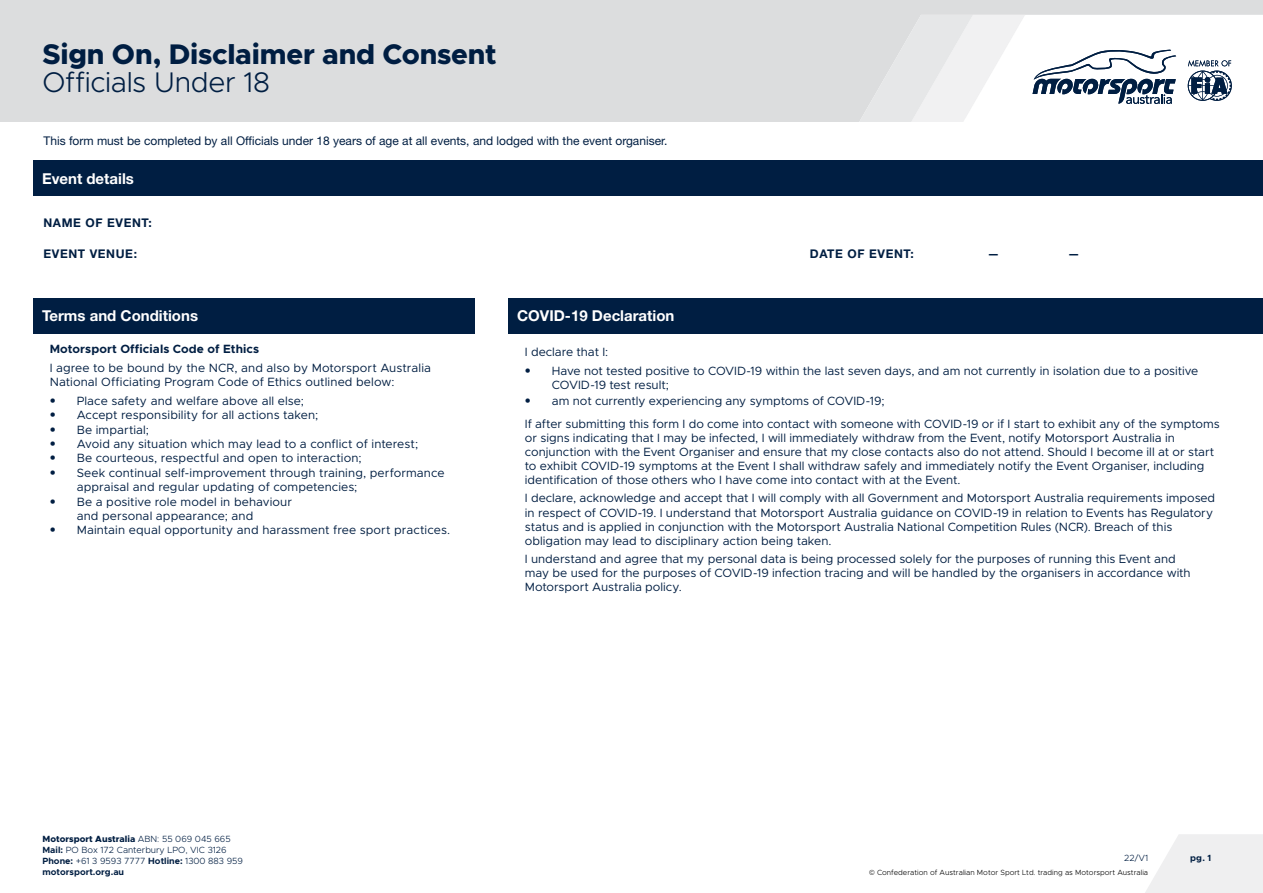
<style>
.page{position:relative;width:1263px;height:893px;background:#fff}
.page>*{position:absolute;margin:0;border:0;box-sizing:border-box;transform-origin:0 0}
.t1{font:800 28.5px "Metropolis";letter-spacing:-.005em;color:#001e42}
.t2{font:300 28.5px "Metropolis";letter-spacing:-.01em;color:#001e42}
.t3{font:700 15px "Helvetica Neue LT Std";color:#fff}
.t4{font:12px/14.1px "Metropolis";color:#001e42}
.t5{font:12px "Helvetica Neue LT Std";color:#001e42}
.t6{font:700 12px "Helvetica Neue LT Std";letter-spacing:.05em;color:#001e42}
.t7{font:700 12px "Metropolis";letter-spacing:.01em;color:#001e42}
.t8{font:300 9px/10.8px "Metropolis";color:#001e42}
.t9{font:700 9px "Metropolis";color:#001e42}
.t10{font:300 7.5px "Metropolis";color:#000}
.s1{font-family:"Helvetica";font-weight:300}
.s2{font-weight:800}
.s3{font-weight:700}
.s4{font-family:"Montserrat"}
</style>
<div class="page">
<svg style="left:1145px;top:834px;width:118px;height:59px"></svg>
<div style="left:0;top:0;width:456px;height:122px;background:#dcddde"></div>
<svg style="left:456px;top:0;width:807px;height:122px;fill:#dcddde"></svg>
<svg style="left:854px;top:15px;width:171px;height:107px"></svg>
<div style="left:33px;top:161px;width:1230px;height:35px;background:#001e42"></div>
<div style="left:33px;top:298px;width:441px;height:35px;background:#001e42"></div>
<div style="left:508px;top:298px;width:755px;height:35px;background:#001e42"></div>
<h1 class="t1" style="left:43px;top:36px;width:456px">Sign On, Disclaimer and Consent</h1>
<h1 class="t2" style="left:43px;top:65px;width:229px">Officials Under 18</h1>
<p class="t5" style="left:44px;top:133px;width:625px">This form must be completed by all Officials under 18 years of age at all events, and lodged with the event organiser.</p>
<p class="t3" style="left:42px;top:169px;width:93px">Event details</p>
<p class="t6" style="left:44px;top:215px;width:110px">NAME OF EVENT:</p>
<p class="t6" style="left:44px;top:246px;width:95px">EVENT VENUE:</p>
<p class="t6" style="left:810px;top:246px;width:105px">DATE OF EVENT:</p>
<p class="t6" style="left:987px;top:246px;width:13px">—</p>
<p class="t6" style="left:1068px;top:246px;width:13px">—</p>
<p class="t3" style="left:42px;top:306px;width:158px">Terms and Conditions</p>
<p class="t3" style="left:517px;top:306px;width:159px">COVID-19 Declaration</p>
<p class="t4" style="left:525px;top:345px;width:85px">I declare that I:</p>
<p class="t4" style="left:552px;top:364px;width:648px;text-indent:-27px"><span class="s1">•</span> Have not tested positive to COVID-19 within the last seven days, and am not currently in isolation due to a positive<br>COVID-19 test result;</p>
<p class="t4" style="left:525px;top:390px;width:696px;line-height:22.6px"><span class="s1">•</span> am not currently experiencing any symptoms of COVID-19;<br>If after submitting this form I do come into contact with someone with COVID-19 or if I start to exhibit any of the symptoms</p>
<p class="t4" style="left:525px;top:431px;width:691px">or signs indicating that I may be infected, I will immediately withdraw from the Event, notify Motorsport Australia in conjunction with the Event Organiser and ensure that my close contacts also do not attend. Should I become ill at or start to exhibit COVID-19 symptoms at the Event I shall withdraw safely and immediately notify the Event Organiser, including identification of those others who I have come into contact with at the Event.</p>
<p class="t4" style="left:525px;top:491px;width:692px">I declare, acknowledge and accept that I will comply with all Government and Motorsport Australia requirements imposed in respect of COVID-19. I understand that Motorsport Australia guidance on COVID-19 in relation to Events has Regulatory status and is applied in conjunction with the Motorsport Australia National Competition Rules (NCR). Breach of this obligation may lead to disciplinary action being taken.</p>
<p class="t4" style="left:525px;top:552px;width:667px">I understand and agree that my personal data is being processed solely for the purposes of running this Event and may be used for the purposes of COVID-19 infection tracing and will be handled by the organisers in accordance with<br>Motorsport Australia policy.</p>
<p class="t7" style="left:50px;top:341px;width:211px">Motorsport Officials Code of Ethics</p>
<p class="t4" style="left:50px;top:360px;width:383px">I agree to be bound by the NCR, and also by Motorsport Australia<br>National Officiating Program Code of Ethics outlined below:</p>
<p class="t4" style="left:50px;top:394px;width:256px"><span class="s1">•</span> Place safety and welfare above all else;</p>
<p class="t4" style="left:50px;top:408px;width:270px"><span class="s1">•</span> Accept responsibility for all actions taken;</p>
<p class="t4" style="left:50px;top:422px;width:101px"><span class="s1">•</span> Be impartial;</p>
<p class="t4" style="left:50px;top:437px;width:370px"><span class="s1">•</span> Avoid any situation which may lead to a conflict of interest;</p>
<p class="t4" style="left:50px;top:451px;width:313px"><span class="s1">•</span> Be courteous, respectful and open to interaction;</p>
<p class="t4" style="left:77px;top:465px;width:369px;text-indent:-27px"><span class="s1">•</span> Seek continual self-improvement through training, performance appraisal and regular updating of competencies;</p>
<p class="t4" style="left:77px;top:494px;width:217px;text-indent:-27px"><span class="s1">•</span> Be a positive role model in behaviour and personal appearance; and</p>
<p class="t4" style="left:50px;top:523px;width:402px"><span class="s1">•</span> Maintain equal opportunity and harassment free sport practices.</p>
<p class="t8" style="left:43px;top:834px;width:202px"><span class="s2">Motorsport Australia</span> ABN: 55 069 045 665<br><span class="s3">Mail:</span> PO Box 172 Canterbury LPO, VIC 3126<br><span class="s3">Phone:</span> +61 3 9593 7777 <span class="s3">Hotline:</span> 1300 883 959 <span class="s3">motorsport.org.au</span></p>
<p class="t8" style="left:1124px;top:853px;width:25px">22/V1</p>
<p class="t10" style="left:869px;top:868px;width:280px"><span class="s4">©</span> Confederation of Australian Motor Sport Ltd. trading as Motorsport Australia</p>
<p class="t9" style="left:1190px;top:852px;width:23px">pg. 1</p>
</div>
